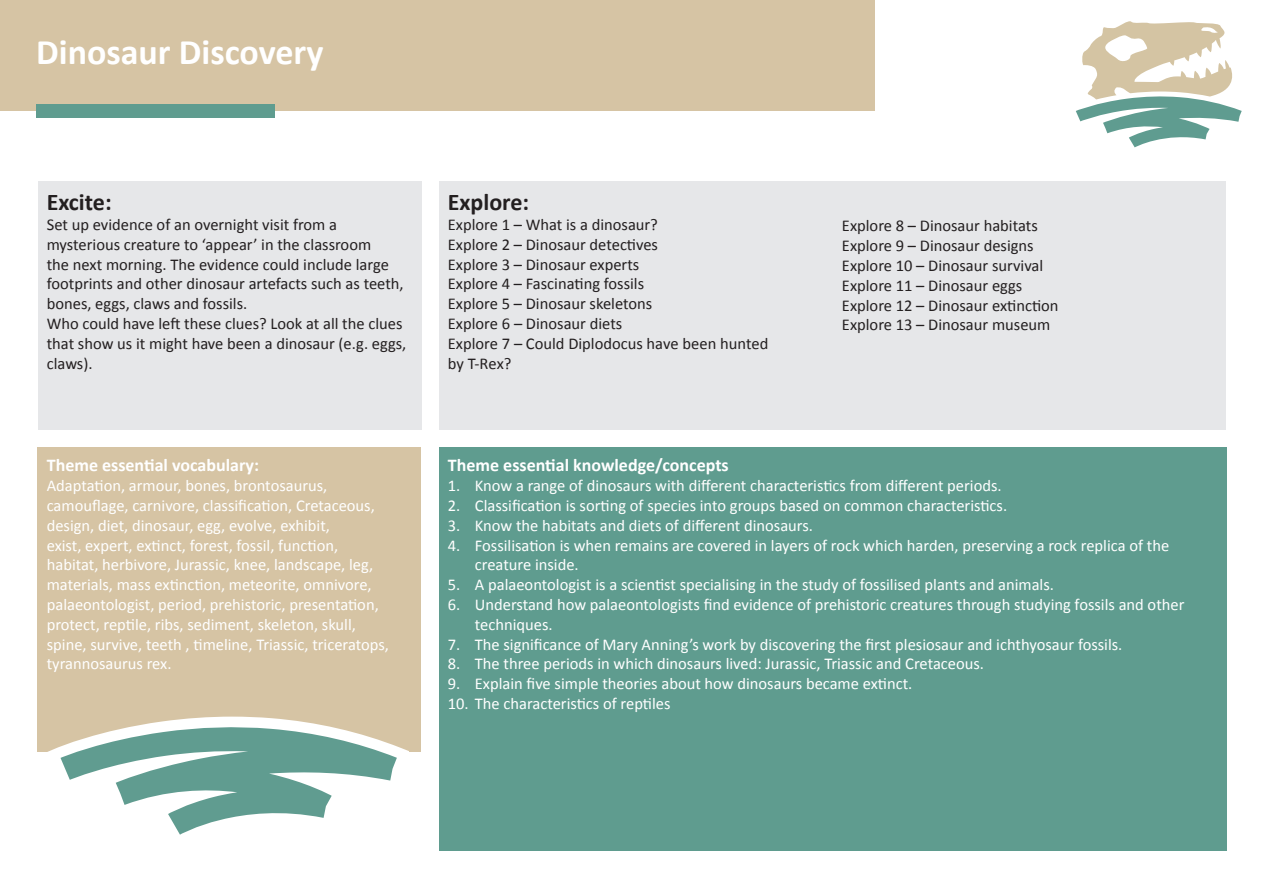
<style>
.page{position:relative;width:1263px;height:893px;background:#fff}
.page>*{position:absolute;margin:0;border:0;box-sizing:border-box;transform-origin:0 0}
.t1{font:700 36px "Calibri";color:#fff}
.t2{font:700 24px "Calibri";color:#231f20}
.t3{font:700 18px "Calibri";color:#fff}
.t4{font:16.5px/19.8px "Calibri";color:#fff}
.t5{font:16.5px/19.8px "Calibri";color:#231f20}
</style>
<div class="page">
<div style="left:0;top:0;width:875px;height:110px;background:#d6c4a4"></div>
<div style="left:36px;top:104px;width:238px;height:13px;background:#5f9c8f"></div>
<div style="left:37px;top:447px;width:383px;height:304px;background:#d6c4a4"></div>
<div style="left:439px;top:447px;width:787px;height:403px;background:#5f9c8f"></div>
<div style="left:38px;top:181px;width:383px;height:249px;background:#e6e7e9"></div>
<svg style="left:47px;top:717px;width:361px;height:42px"></svg>
<svg style="left:61px;top:726px;width:336px;height:109px"></svg>
<div style="left:439px;top:181px;width:786px;height:249px;background:#e6e7e9"></div>
<svg style="left:1076px;top:21px;width:166px;height:126px"></svg>
<h1 class="t1" style="left:36px;top:29px;width:289px">Dinosaur Discovery</h1>
<h2 class="t2" style="left:47px;top:187px;width:66px">Excite:</h2>
<p class="t5" style="left:47px;top:214px;width:361px">Set up evidence of an overnight visit from a mysterious creature to ‘appear’ in the classroom<br>the next morning. The evidence could include large footprints and other dinosaur artefacts such as teeth, bones, eggs, claws and fossils.<br>Who could have left these clues? Look at all the clues that show us it might have been a dinosaur (e.g. eggs, claws).</p>
<p class="t3" style="left:47px;top:454px;width:214px">Theme essential vocabulary:</p>
<p class="t4" style="left:47px;top:475px;width:344px">Adaptation, armour, bones, brontosaurus, camouflage, carnivore, classification, Cretaceous, design, diet, dinosaur, egg, evolve, exhibit,<br>exist, expert, extinct, forest, fossil, function, habitat, herbivore, Jurassic, knee, landscape, leg, materials, mass extinction, meteorite, omnivore, palaeontologist, period, prehistoric, presentation, protect, reptile, ribs, sediment, skeleton, skull, spine, survive, teeth , timeline, Triassic, triceratops, tyrannosaurus rex.</p>
<h2 class="t2" style="left:448px;top:187px;width:83px">Explore:</h2>
<p class="t5" style="left:448px;top:214px;width:322px">Explore 1 – What is a dinosaur?<br>Explore 2 – Dinosaur detectives<br>Explore 3 – Dinosaur experts<br>Explore 4 – Fascinating fossils<br>Explore 5 – Dinosaur skeletons<br>Explore 6 – Dinosaur diets<br>Explore 7 – Could Diplodocus have been hunted by T-Rex?</p>
<p class="t5" style="left:842px;top:215px;width:218px">Explore 8 – Dinosaur habitats<br>Explore 9 – Dinosaur designs<br>Explore 10 – Dinosaur survival<br>Explore 11 – Dinosaur eggs<br>Explore 12 – Dinosaur extinction<br>Explore 13 – Dinosaur museum</p>
<p class="t3" style="left:448px;top:454px;width:282px">Theme essential knowledge/concepts</p>
<p class="t4" style="left:448px;top:475px;width:555px">1. Know a range of dinosaurs with different characteristics from different periods.</p>
<p class="t4" style="left:448px;top:495px;width:561px">2. Classification is sorting of species into groups based on common characteristics.</p>
<p class="t4" style="left:448px;top:515px;width:367px">3. Know the habitats and diets of different dinosaurs.</p>
<p class="t4" style="left:475px;top:534px;width:696px;text-indent:-27px">4. Fossilisation is when remains are covered in layers of rock which harden, preserving a rock replica of the creature inside.</p>
<p class="t4" style="left:448px;top:574px;width:608px">5. A palaeontologist is a scientist specialising in the study of fossilised plants and animals.</p>
<p class="t4" style="left:475px;top:594px;width:711px;text-indent:-27px">6. Understand how palaeontologists find evidence of prehistoric creatures through studying fossils and other techniques.</p>
<p class="t4" style="left:448px;top:633px;width:676px">7. The significance of Mary Anning’s work by discovering the first plesiosaur and ichthyosaur fossils.</p>
<p class="t4" style="left:448px;top:653px;width:538px">8. The three periods in which dinosaurs lived: Jurassic, Triassic and Cretaceous.</p>
<p class="t4" style="left:448px;top:673px;width:466px">9. Explain five simple theories about how dinosaurs became extinct.</p>
<p class="t4" style="left:448px;top:693px;width:224px">10. The characteristics of reptiles</p>
</div>
